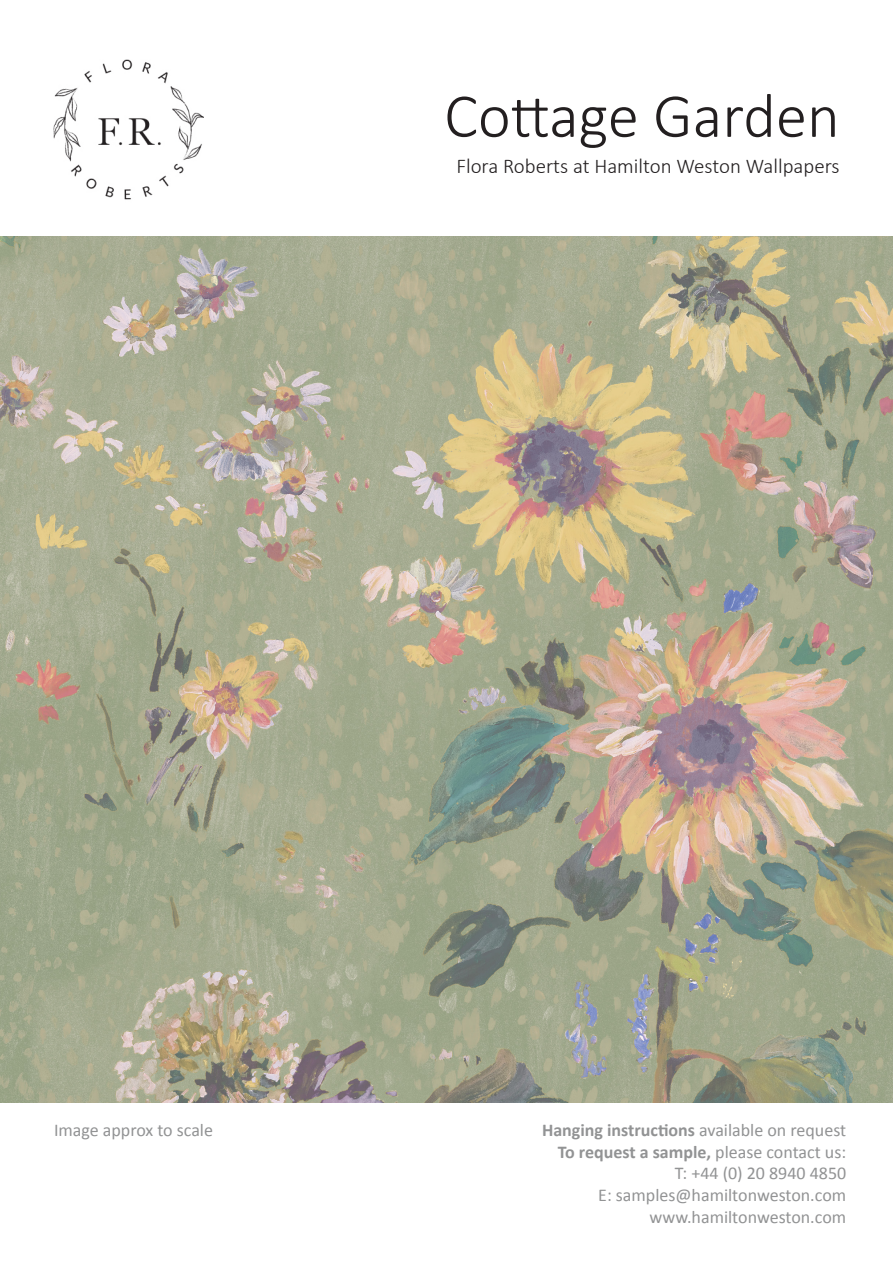
<style>
.page{position:relative;width:893px;height:1263px;background:#fff}
.page>*{position:absolute;margin:0;border:0;box-sizing:border-box;transform-origin:0 0}
.t1{font:300 63px "Calibri";color:#231f20}
.t2{font:300 21px "Calibri";color:#231f20}
.t3{font:18px "Calibri";color:#929394}
.t4{font:700 18px "Calibri";color:#929394}
.s1{font-weight:400}
</style>
<div class="page">
<img style="left:0;top:237px;width:893px;height:865px">
<img style="left:54px;top:59px;width:150px;height:141px">
<p class="t1" style="left:444px;top:77px;width:397px">Cottage Garden</p>
<p class="t2" style="left:456px;top:153px;width:385px">Flora Roberts at Hamilton Weston Wallpapers</p>
<p class="t3" style="left:54px;top:1118px;width:161px">Image approx to scale</p>
<p class="t4" style="left:542px;top:1117px;width:306px">Hanging instructions <span class="s1">available on request</span></p>
<p class="t4" style="left:558px;top:1139px;width:290px">To request a sample, <span class="s1">please contact us:</span></p>
<p class="t3" style="left:675px;top:1161px;width:173px">T: +44 (0) 20 8940 4850</p>
<p class="t3" style="left:598px;top:1182px;width:249px">E: samples@hamiltonweston.com</p>
<p class="t3" style="left:649px;top:1204px;width:198px">www.hamiltonweston.com</p>
</div>
